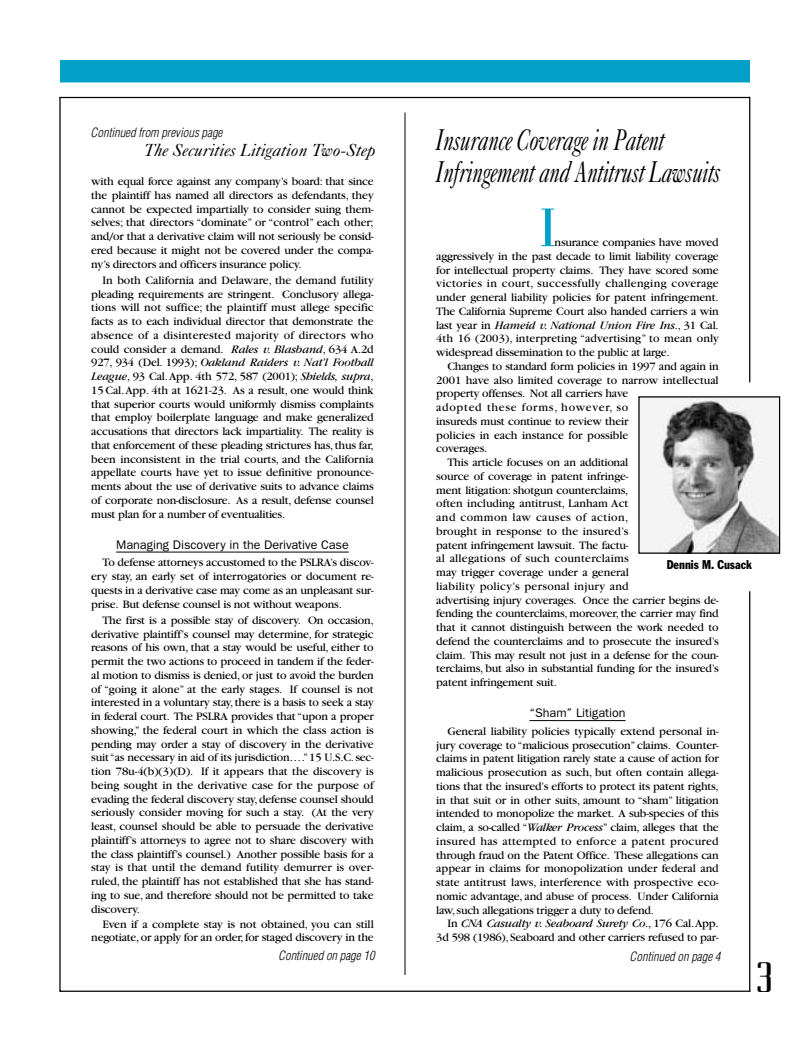
<style>
.page{position:relative;width:810px;height:1050px;background:#fff}
.page>*{position:absolute;margin:0;border:0;box-sizing:border-box;transform-origin:0 0}
.t1{font:500 53.75px "Eden";color:#02a0c6}
.t2{font:500 42.5px "Eden";color:#000;scale:.95 1}
.t3{font:italic 30px "Caslon Five Forty";letter-spacing:-.015em;color:#000;scale:.7 1}
.t4{font:italic 17.5px "Caslon Five Forty";color:#000}
.t5{font:italic 300 condensed 12.5px "Helvetica";color:#000}
.t6{font:12.5px "Franklin Gothic";color:#000}
.t7{font:condensed 12.5px "Franklin Gothic";color:#000;scale:.95 1}
.t8{font:11.88px/13.8px "Garamond";letter-spacing:-.015em;color:#000;text-align:justify}
.t9{font:11.88px "Garamond";letter-spacing:.02em;color:#000}
.t10{font:11.88px "Garamond";letter-spacing:.005em;color:#000}
.t11{font:11.88px "Garamond";letter-spacing:.06em;color:#000}
.t12{font:11.88px "Garamond";letter-spacing:.035em;color:#000}
.s1{font-style:italic}
</style>
<div class="page">
<hr style="left:529px;top:720px;width:97px;height:1px;background:#000">
<div style="left:60px;top:60px;width:690px;height:22px;background:#02a0c6"></div>
<hr style="left:405px;top:112px;width:1px;height:863px;background:#000">
<hr style="left:59px;top:97px;width:691px;height:1px;background:#000">
<hr style="left:59px;top:98px;width:2px;height:893px;background:#000">
<hr style="left:60px;top:991px;width:691px;height:1px;background:#000">
<img style="left:640px;top:398px;width:138px;height:154px">
<div style="left:638px;top:396px;width:142px;height:158px;border:1px solid #000"></div>
<hr style="left:749px;top:97px;width:1px;height:285px;background:#000">
<hr style="left:749px;top:591px;width:1px;height:400px;background:#000">
<hr style="left:116px;top:552px;width:233px;height:1px;background:#000">
<p class="t5" style="left:91px;top:128px;width:133px">Continued from previous page</p>
<h3 class="t4" style="left:144px;top:143px;width:233px">The Securities Litigation Two-Step</h3>
<p class="t8" style="left:91px;top:176px;width:284px">with equal force against any company’s board: that since</p>
<p class="t8" style="left:91px;top:189px;width:284px">the plaintiff has named all directors as defendants, they cannot be expected impartially to consider suing them&shy;selves; that directors “dominate” or “control” each other; and/or that a derivative claim will not seriously be consid&shy;ered because it might not be covered under the compa&shy;ny’s directors and officers insurance policy.</p>
<p class="t8" style="left:91px;top:274px;width:284px;text-indent:11px">In both California and Delaware, the demand futility pleading requirements are stringent. Conclusory allega&shy;tions will not suffice; the plaintiff must allege specific facts as to each individual director that demonstrate the absence of a disinterested majority of directors who could consider a demand. <span class="s1">Rales v. Blasband</span>, 634 A.2d 927, 934 (Del. 1993); <span class="s1">Oakland Raiders v. Nat’l Football League</span>, 93 Cal.App. 4th 572, 587 (2001); <span class="s1">Shields, supra</span>, 15 Cal.App. 4th at 1621-23. As a result, one would think that superior courts would uniformly dismiss complaints that employ boilerplate language and make generalized accusations that directors lack impartiality. The reality is that enforcement of these pleading strictures has,thus far, been inconsistent in the trial courts, and the California appellate courts have yet to issue definitive pronounce&shy;ments about the use of derivative suits to advance claims of corporate non-disclosure. As a result, defense counsel must plan for a number of eventualities.</p>
<p class="t6" style="left:116px;top:540px;width:234px">Managing Discovery in the Derivative Case</p>
<p class="t8" style="left:91px;top:557px;width:284px;text-indent:11px">To defense attorneys accustomed to the PSLRA’s discov&shy;ery stay, an early set of interrogatories or document re&shy;quests in a derivative case may come as an unpleasant sur&shy;prise. But defense counsel is not without weapons.</p>
<p class="t8" style="left:91px;top:614px;width:284px;text-indent:11px">The first is a possible stay of discovery. On occasion, derivative plaintiff’s counsel may determine, for strategic reasons of his own, that a stay would be useful, either to permit the two actions to proceed in tandem if the feder&shy;al motion to dismiss is denied, or just to avoid the burden of “going it alone” at the early stages. If counsel is not interested in a voluntary stay,there is a basis to seek a stay in federal court. The PSLRA provides that “upon a proper showing,” the federal court in which the class action is pending may order a stay of discovery in the derivative suit “as necessary in aid of its jurisdiction….”15 U.S.C.sec&shy;tion 78u-4(b)(3)(D). If it appears that the discovery is being sought in the derivative case for the purpose of evading the federal discovery stay,defense counsel should seriously consider moving for such a stay. (At the very least, counsel should be able to persuade the derivative plaintiff’s attorneys to agree not to share discovery with the class plaintiff’s counsel.) Another possible basis for a stay is that until the demand futility demurrer is over&shy;ruled, the plaintiff has not established that she has stand&shy;ing to sue, and therefore should not be permitted to take discovery.</p>
<p class="t8" style="left:91px;top:918px;width:284px;text-align:right">Even if a complete stay is not obtained, you can still negotiate,or apply for an order,for staged discovery in the</p>
<h3 class="t3" style="left:436px;top:129px;width:328px">Insurance Coverage in Patent</h3>
<h3 class="t3" style="left:436px;top:162px;width:409px">Infringement and Antitrust Lawsuits</h3>
<h1 class="t1" style="left:540px;top:209px;width:17px">I</h1>
<p class="t8" style="left:436px;top:237px;width:284px;text-indent:118px">nsurance companies have moved aggressively in the past decade to limit liability coverage for intellectual property claims. They have scored some victories in court, successfully challenging coverage under general liability policies for patent infringement.<br>The California Supreme Court also handed carriers a win last year in <span class="s1">Hameid v. National Union Fire Ins</span>., 31 Cal.<br>4th 16 (2003), interpreting “advertising” to mean only widespread dissemination to the public at large.</p>
<p class="t8" style="left:447px;top:360px;width:273px">Changes to standard form policies in 1997 and again in</p>
<p class="t8" style="left:436px;top:374px;width:284px">2001 have also limited coverage to narrow intellectual</p>
<p class="t8" style="left:436px;top:388px;width:194px">property offenses. Not all carriers have</p>
<p class="t11" style="left:436px;top:403px;width:194px">adopted these forms, however, so</p>
<p class="t8" style="left:436px;top:415px;width:194px">insureds must continue to review their</p>
<p class="t8" style="left:436px;top:429px;width:194px">policies in each instance for possible</p>
<p class="t8" style="left:436px;top:443px;width:53px">coverages.</p>
<p class="t8" style="left:447px;top:457px;width:182px">This article focuses on an additional</p>
<p class="t8" style="left:436px;top:470px;width:194px">source of coverage in patent infringe-</p>
<p class="t8" style="left:436px;top:484px;width:194px">ment litigation: shotgun counterclaims,</p>
<p class="t8" style="left:436px;top:498px;width:194px">often including antitrust, Lanham Act</p>
<p class="t12" style="left:436px;top:513px;width:194px">and common law causes of action,</p>
<p class="t10" style="left:436px;top:527px;width:194px">brought in response to the insured’s</p>
<p class="t8" style="left:436px;top:539px;width:194px">patent infringement lawsuit. The factu-</p>
<p class="t9" style="left:436px;top:555px;width:194px">al allegations of such counterclaims</p>
<p class="t8" style="left:436px;top:567px;width:194px">may trigger coverage under a general</p>
<p class="t9" style="left:436px;top:582px;width:194px">liability policy’s personal injury and</p>
<p class="t8" style="left:436px;top:594px;width:284px">advertising injury coverages. Once the carrier begins de-</p>
<p class="t8" style="left:436px;top:608px;width:284px">fending the counterclaims, moreover, the carrier may find</p>
<p class="t8" style="left:436px;top:622px;width:284px">that it cannot distinguish between the work needed to</p>
<p class="t8" style="left:436px;top:635px;width:284px">defend the counterclaims and to prosecute the insured’s</p>
<p class="t8" style="left:436px;top:649px;width:284px">claim. This may result not just in a defense for the coun-</p>
<p class="t8" style="left:436px;top:663px;width:284px">terclaims, but also in substantial funding for the insured’s</p>
<p class="t8" style="left:436px;top:677px;width:122px">patent infringement suit.</p>
<p class="t6" style="left:529px;top:709px;width:98px">“Sham” Litigation</p>
<p class="t8" style="left:436px;top:725px;width:284px;text-indent:11px">General liability policies typically extend personal in&shy;jury coverage to “malicious prosecution” claims. Counter&shy;claims in patent litigation rarely state a cause of action for malicious prosecution as such, but often contain allega&shy;tions that the insured’s efforts to protect its patent rights, in that suit or in other suits, amount to “sham” litigation intended to monopolize the market. A sub-species of this claim, a so-called “<span class="s1">Walker Process</span>” claim, alleges that the insured has attempted to enforce a patent procured through fraud on the Patent Office. These allegations can appear in claims for monopolization under federal and state antitrust laws, interference with prospective eco&shy;nomic advantage, and abuse of process. Under California law,such allegations trigger a duty to defend.</p>
<p class="t8" style="left:436px;top:918px;width:284px;text-align:right">In <span class="s1">CNA Casualty v. Seaboard Surety Co</span>., 176 Cal.App.<br>3d 598 (1986),Seaboard and other carriers refused to par-</p>
<p class="t7" style="left:667px;top:560px;width:91px">Dennis M. Cusack</p>
<p class="t5" style="left:278px;top:951px;width:98px">Continued on page 10</p>
<p class="t5" style="left:630px;top:952px;width:92px">Continued on page 4</p>
<h2 class="t2" style="left:756px;top:963px;width:19px">3</h2>
</div>
